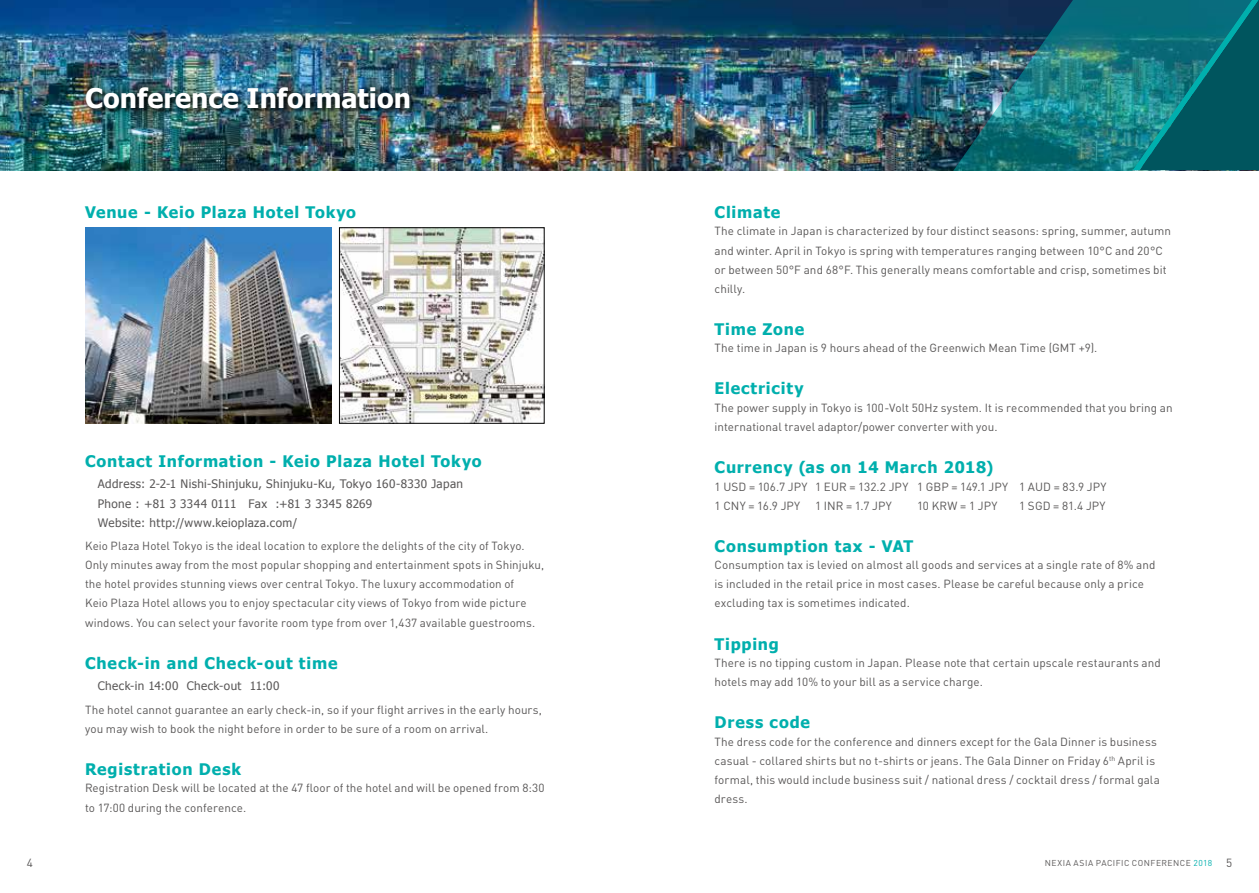
<style>
.page{position:relative;width:1259px;height:893px;background:#fff}
.page>*{position:absolute;margin:0;border:0;box-sizing:border-box;transform-origin:0 0}
.t1{font:700 27px "Tahoma";color:#fff}
.t2{font:700 15.9px "Tahoma";letter-spacing:.05em;color:#00afad}
.t3{font:11.7px/19.2px "DIN";letter-spacing:.01em;color:#595757}
.t4{font:11.7px/19.2px "Tahoma";letter-spacing:.035em;color:#595757}
.t5{font:8.55px "DIN";letter-spacing:.055em;color:#595757}
.s1{color:#00afad}
.s2{font-size:11.7px}
</style>
<div class="page">
<img style="left:0;top:0;width:952px;height:170px">
<img style="left:952px;top:0;width:180px;height:170px">
<svg style="left:1132px;top:0;width:127px;height:170px;background:#086a73"></svg>
<img style="left:85px;top:227px;width:246px;height:197px">
<img style="left:341px;top:229px;width:201px;height:193px">
<div style="left:339px;top:227px;width:205px;height:197px;border:1px solid #000"></div>
<div style="left:76px;top:78px;width:343px;height:40px;background:#000;opacity:.75"></div>
<h1 class="t1" style="left:85px;top:80px;width:327px">Conference Information</h1>
<h2 class="t2" style="left:85px;top:201px;width:272px">Venue - Keio Plaza Hotel Tokyo</h2>
<h2 class="t2" style="left:85px;top:450px;width:398px">Contact Information - Keio Plaza Hotel Tokyo</h2>
<p class="t4" style="left:98px;top:474px;width:367px">Address: 2-2-1 Nishi-Shinjuku, Shinjuku-Ku, Tokyo 160-8330 Japan<br>Phone : +81 3 3344 0111 Fax :+81 3 3345 8269<br>Website: http://www.keioplaza.com/</p>
<p class="t3" style="left:85px;top:536px;width:461px">Keio Plaza Hotel Tokyo is the ideal location to explore the delights of the city of Tokyo.<br>Only minutes away from the most popular shopping and entertainment spots in Shinjuku, the hotel provides stunning views over central Tokyo. The luxury accommodation of<br>Keio Plaza Hotel allows you to enjoy spectacular city views of Tokyo from wide picture windows. You can select your favorite room type from over 1,437 available guestrooms.</p>
<h2 class="t2" style="left:85px;top:652px;width:254px">Check-in and Check-out time</h2>
<p class="t4" style="left:98px;top:676px;width:183px">Check-in 14:00 Check-out 11:00</p>
<p class="t3" style="left:85px;top:700px;width:458px">The hotel cannot guarantee an early check-in, so if your flight arrives in the early hours, you may wish to book the night before in order to be sure of a room on arrival.</p>
<h2 class="t2" style="left:85px;top:758px;width:158px">Registration Desk</h2>
<p class="t3" style="left:85px;top:778px;width:461px">Registration Desk will be located at the 47 floor of the hotel and will be opened from 8:30 to 17:00 during the conference.</p>
<h2 class="t2" style="left:714px;top:201px;width:67px">Climate</h2>
<p class="t3" style="left:714px;top:221px;width:458px">The climate in Japan is characterized by four distinct seasons: spring, summer, autumn and winter. April in Tokyo is spring with temperatures ranging between 10°C and 20°C or between 50°F and 68°F. This generally means comfortable and crisp, sometimes bit chilly.</p>
<h2 class="t2" style="left:714px;top:318px;width:91px">Time Zone</h2>
<p class="t3" style="left:714px;top:338px;width:384px">The time in Japan is 9 hours ahead of the Greenwich Mean Time (GMT +9).</p>
<h2 class="t2" style="left:714px;top:377px;width:90px">Electricity</h2>
<p class="t3" style="left:714px;top:398px;width:460px">The power supply in Tokyo is 100-Volt 50Hz system. It is recommended that you bring an international travel adaptor/power converter with you.</p>
<h2 class="t2" style="left:714px;top:456px;width:280px">Currency (as on 14 March 2018)</h2>
<p class="t3" style="left:714px;top:476px;width:393px">1 USD = 106.7 JPY 1 EUR = 132.2 JPY 1 GBP = 149.1 JPY 1 AUD = 83.9 JPY<br>1 CNY = 16.9 JPY</p>
<p class="t3" style="left:815px;top:496px;width:78px">1 INR = 1.7 JPY</p>
<p class="t3" style="left:917px;top:496px;width:82px">10 KRW = 1 JPY</p>
<p class="t3" style="left:1019px;top:496px;width:88px">1 SGD = 81.4 JPY</p>
<h2 class="t2" style="left:714px;top:535px;width:200px">Consumption tax - VAT</h2>
<p class="t3" style="left:714px;top:555px;width:442px">Consumption tax is levied on almost all goods and services at a single rate of 8% and is included in the retail price in most cases. Please be careful because only a price excluding tax is sometimes indicated.</p>
<h2 class="t2" style="left:714px;top:633px;width:66px">Tipping</h2>
<p class="t3" style="left:714px;top:653px;width:448px">There is no tipping custom in Japan. Please note that certain upscale restaurants and hotels may add 10% to your bill as a service charge.</p>
<h2 class="t2" style="left:714px;top:711px;width:97px">Dress code</h2>
<p class="t3" style="left:714px;top:732px;width:447px">The dress code for the conference and dinners except for the Gala Dinner is business casual - collared shirts but no t-shirts or jeans. The Gala Dinner on Friday 6<sup>th</sup> April is formal, this would include business suit / national dress / cocktail dress / formal gala dress.</p>
<p class="t3" style="left:27px;top:853px;width:8px">4</p>
<p class="t5" style="left:1045px;top:858px;width:189px">NEXIA ASIA PACIFIC CONFERENCE <span class="s1">2018</span> <span class="s2">5</span></p>
</div>
